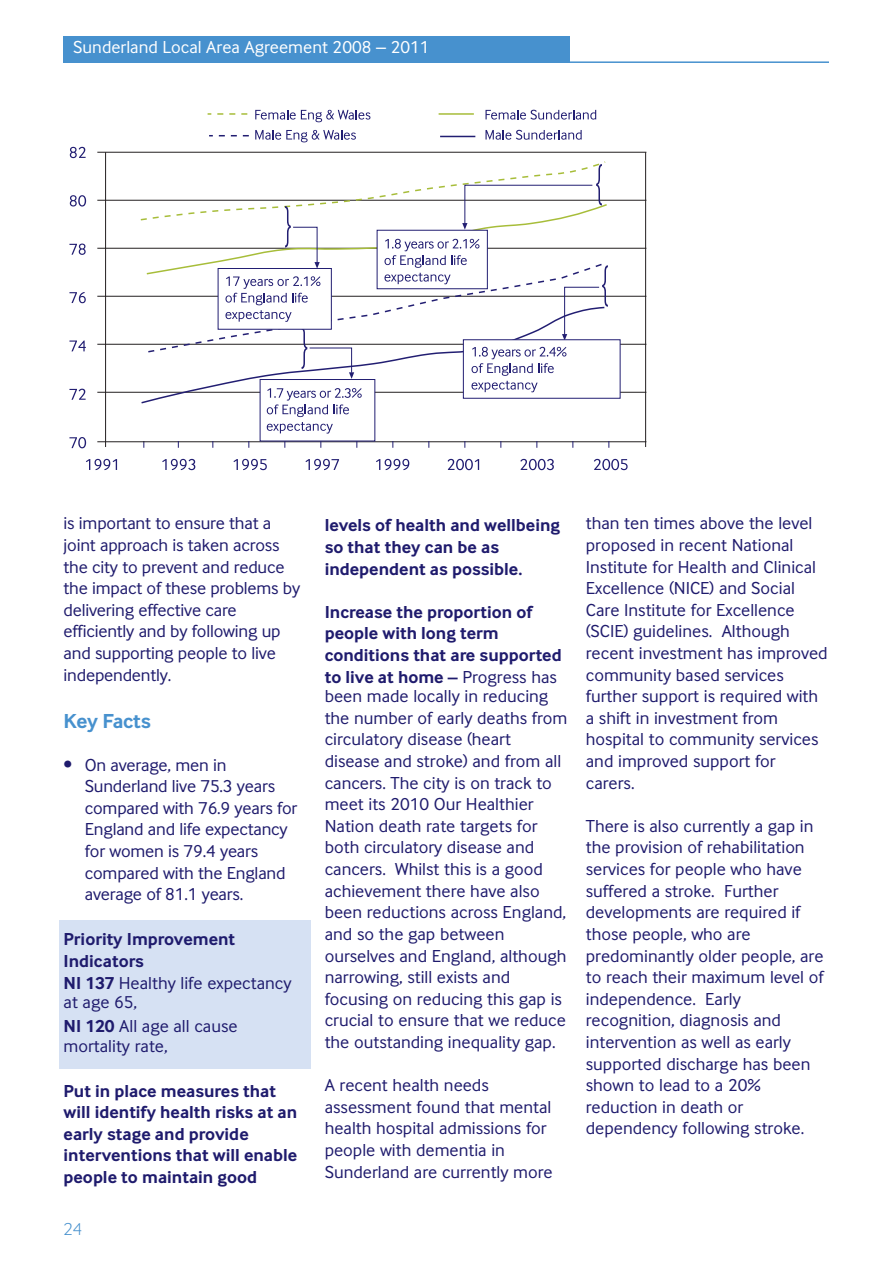
<style>
.page{position:relative;width:893px;height:1263px;background:#fff}
.page>*{position:absolute;margin:0;border:0;box-sizing:border-box;transform-origin:0 0}
.t1{font:700 21px "Inter Face Da Ma";letter-spacing:-.01em;color:#4791ce}
.t2{font:18px/21.6px "Inter Face Da Ma";color:#1f1b6d}
.t3{font:700 18px/21.6px "Inter Face Da Ma";color:#1f1b6d}
.t4{font:18px "Inter Face Da Ma";color:#fff}
.t5{font:18px "Inter Face Da Ma Lt";color:#4791ce}
.s1{font-weight:400}
.s2{font-weight:700}
</style>
<div class="page">
<div style="left:59px;top:920px;width:251px;height:149px;background:#d6e1f3"></div>
<hr style="left:64px;top:61px;width:765px;height:2px;background:#4791ce">
<div style="left:64px;top:36px;width:506px;height:26px;background:#4791ce"></div>
<svg style="left:69px;top:437px;width:17px;height:11px"></svg>
<svg style="left:69px;top:389px;width:17px;height:11px"></svg>
<svg style="left:69px;top:340px;width:17px;height:11px"></svg>
<svg style="left:69px;top:292px;width:17px;height:11px"></svg>
<svg style="left:69px;top:244px;width:17px;height:11px"></svg>
<svg style="left:70px;top:195px;width:16px;height:12px"></svg>
<svg style="left:70px;top:147px;width:16px;height:11px"></svg>
<svg style="left:86px;top:459px;width:31px;height:11px"></svg>
<hr style="left:105px;top:152px;width:1px;height:295px;background:#231f20">
<hr style="left:645px;top:152px;width:1px;height:295px;background:#231f20">
<hr style="left:97px;top:152px;width:549px;height:1px;background:#231f20">
<hr style="left:97px;top:200px;width:549px;height:1px;background:#231f20">
<hr style="left:97px;top:248px;width:549px;height:1px;background:#231f20">
<hr style="left:97px;top:296px;width:549px;height:1px;background:#231f20">
<hr style="left:97px;top:344px;width:549px;height:1px;background:#231f20">
<hr style="left:97px;top:392px;width:549px;height:1px;background:#231f20">
<hr style="left:97px;top:441px;width:549px;height:1px;background:#231f20">
<div style="left:463px;top:339px;width:157px;height:60px;background:#fff"></div>
<svg style="left:255px;top:130px;width:101px;height:12px"></svg>
<svg style="left:255px;top:110px;width:115px;height:12px"></svg>
<svg style="left:208px;top:113px;width:39px;height:2px"></svg>
<svg style="left:209px;top:135px;width:40px;height:1px"></svg>
<hr style="left:439px;top:113px;width:35px;height:2px;background:#a7bd39">
<hr style="left:440px;top:136px;width:35px;height:1px;background:#221e72">
<svg style="left:485px;top:130px;width:97px;height:10px"></svg>
<svg style="left:485px;top:110px;width:111px;height:10px"></svg>
<svg style="left:139px;top:161px;width:469px;height:273px"></svg>
<svg style="left:162px;top:459px;width:33px;height:11px"></svg>
<svg style="left:233px;top:459px;width:34px;height:11px"></svg>
<svg style="left:305px;top:459px;width:34px;height:11px"></svg>
<svg style="left:376px;top:459px;width:33px;height:11px"></svg>
<svg style="left:448px;top:459px;width:31px;height:11px"></svg>
<svg style="left:520px;top:459px;width:34px;height:11px"></svg>
<svg style="left:594px;top:459px;width:34px;height:11px"></svg>
<p class="t4" style="left:73px;top:41px;width:358px">Sunderland Local Area Agreement 2008 – 2011</p>
<p class="t2" style="left:64px;top:514px;width:238px">is important to ensure that a joint approach is taken across the city to prevent and reduce the impact of these problems by delivering effective care efficiently and by following up and supporting people to live independently.</p>
<p class="t1" style="left:64px;top:714px;width:89px">Key Facts</p>
<p class="t2" style="left:85px;top:756px;width:214px;text-indent:-21px">• On average, men in<br>Sunderland live 75.3 years compared with 76.9 years for<br>England and life expectancy for women is 79.4 years compared with the England average of 81.1 years.</p>
<p class="t3" style="left:64px;top:930px;width:230px">Priority Improvement<br>Indicators<br>NI 137 <span class="s1">Healthy life expectancy</span></p>
<p class="t2" style="left:64px;top:992px;width:176px;line-height:23.5px">at age 65,<br><span class="s2">NI 120</span> All age all cause</p>
<p class="t2" style="left:64px;top:1036px;width:106px">mortality rate,</p>
<p class="t3" style="left:64px;top:1081px;width:235px">Put in place measures that will identify health risks at an early stage and provide interventions that will enable people to maintain good</p>
<p class="t5" style="left:64px;top:1222px;width:20px">24</p>
<p class="t3" style="left:325px;top:516px;width:237px">levels of health and wellbeing so that they can be as independent as possible.</p>
<p class="t3" style="left:325px;top:603px;width:239px">Increase the proportion of people with long term conditions that are supported to live at home – <span class="s1">Progress has</span></p>
<p class="t2" style="left:325px;top:687px;width:244px">been made locally in reducing the number of early deaths from circulatory disease (heart disease and stroke) and from all cancers. The city is on track to meet its 2010 Our Healthier<br>Nation death rate targets for both circulatory disease and cancers. Whilst this is a good achievement there have also been reductions across England, and so the gap between ourselves and England, although narrowing, still exists and focusing on reducing this gap is crucial to ensure that we reduce the outstanding inequality gap.</p>
<p class="t2" style="left:325px;top:1076px;width:230px">A recent health needs assessment found that mental health hospital admissions for people with dementia in<br>Sunderland are currently more</p>
<p class="t2" style="left:586px;top:514px;width:243px">than ten times above the level proposed in recent National<br>Institute for Health and Clinical<br>Excellence (NICE) and Social<br>Care Institute for Excellence (SCIE) guidelines. Although recent investment has improved community based services further support is required with a shift in investment from hospital to community services and improved support for carers.</p>
<p class="t2" style="left:586px;top:817px;width:239px">There is also currently a gap in the provision of rehabilitation services for people who have suffered a stroke. Further developments are required if those people, who are predominantly older people, are to reach their maximum level of independence. Early recognition, diagnosis and intervention as well as early supported discharge has been shown to lead to a 20% reduction in death or dependency following stroke.</p>
</div>
